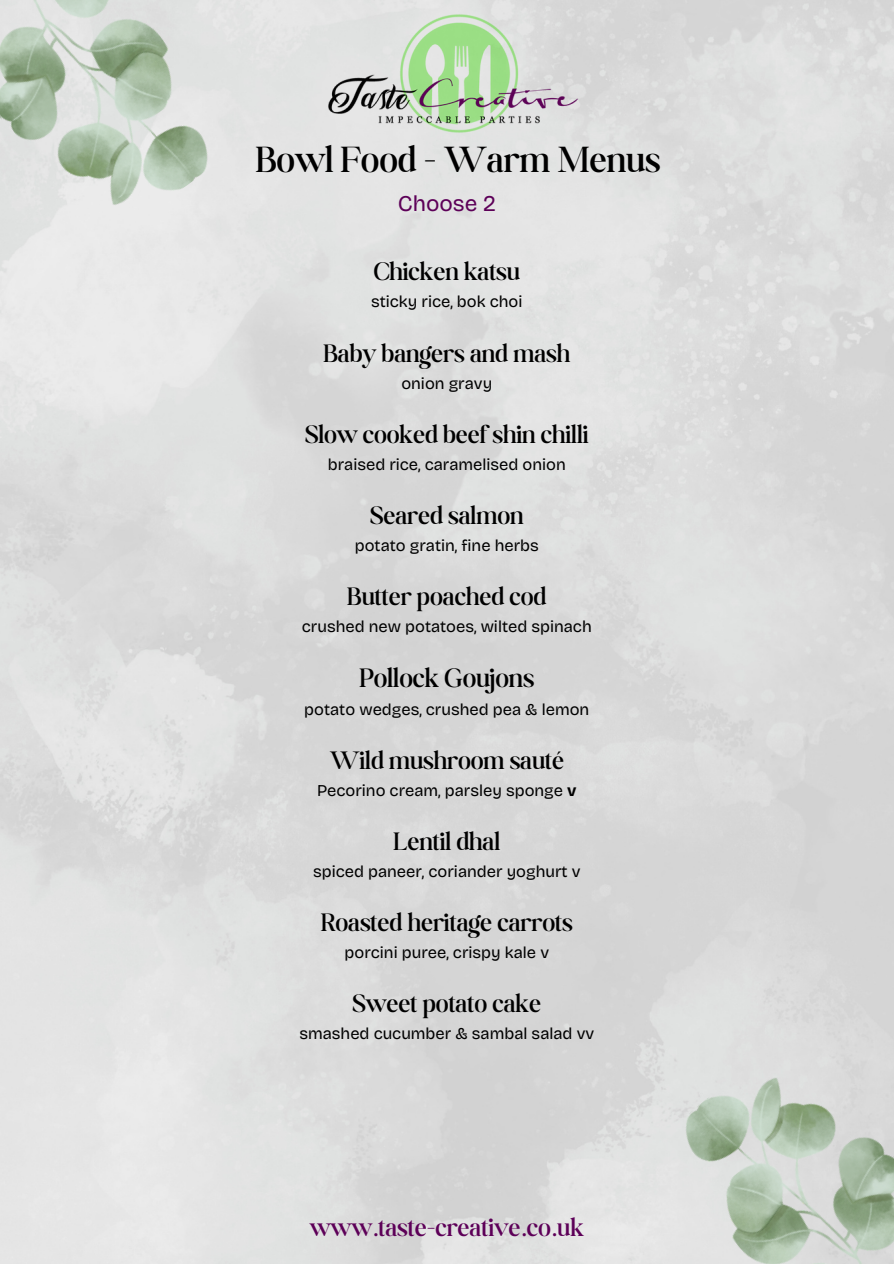
<style>
.page{position:relative;width:894px;height:1264px;background:#fff}
.page>*{position:absolute;margin:0;border:0;box-sizing:border-box;transform-origin:0 0}
.t1{font:300 39px "Boston Angel";color:#000}
.t2{font:300 28.5px "Boston Angel";color:#000}
.t3{font:300 27px "Boston Angel";color:#000}
.t4{font:300 27px "Boston Angel";color:#5d0058}
.t5{font:22.5px "Bricolage Grotesque";color:#5d0058}
.t6{font:16.5px "Bricolage Grotesque";color:#000}
.s1{font-weight:700}
</style>
<div class="page">
<img style="left:298px;top:0;width:319px;height:160px">
<img style="left:649px;top:1029px;width:244px;height:234px">
<img style="left:0;top:0;width:244px;height:251px">
<h1 class="t1" style="left:256px;top:136px;width:406px">Bowl Food - Warm Menus</h1>
<h3 class="t5" style="left:397px;top:190px;width:99px">Choose 2</h3>
<p class="t3" style="left:373px;top:256px;width:148px">Chicken katsu</p>
<p class="t6" style="left:371px;top:292px;width:153px">sticky rice, bok choi</p>
<h2 class="t3" style="left:323px;top:337px;width:248px">Baby bangers and mash</h2>
<h2 class="t6" style="left:401px;top:373px;width:92px">onion gravy</h2>
<p class="t3" style="left:305px;top:418px;width:285px">Slow cooked beef shin chilli</p>
<p class="t6" style="left:328px;top:454px;width:239px">braised rice, caramelised onion</p>
<p class="t3" style="left:370px;top:499px;width:155px">Seared salmon</p>
<p class="t6" style="left:355px;top:535px;width:185px">potato gratin, fine herbs</p>
<p class="t3" style="left:347px;top:580px;width:200px">Butter poached cod</p>
<p class="t6" style="left:302px;top:616px;width:291px">crushed new potatoes, wilted spinach</p>
<p class="t2" style="left:359px;top:661px;width:176px">Pollock Goujons</p>
<p class="t6" style="left:304px;top:699px;width:286px">potato wedges, crushed pea &amp; lemon</p>
<p class="t3" style="left:330px;top:744px;width:235px">Wild mushroom sauté</p>
<p class="t6" style="left:317px;top:780px;width:261px">Pecorino cream, parsley sponge <span class="s1">v</span></p>
<p class="t3" style="left:393px;top:825px;width:108px">Lentil dhal</p>
<p class="t6" style="left:313px;top:861px;width:269px">spiced paneer, coriander yoghurt v</p>
<p class="t3" style="left:321px;top:906px;width:253px">Roasted heritage carrots</p>
<p class="t6" style="left:344px;top:942px;width:206px">porcini puree, crispy kale v</p>
<p class="t3" style="left:352px;top:987px;width:190px">Sweet potato cake</p>
<p class="t6" style="left:299px;top:1023px;width:296px">smashed cucumber &amp; sambal salad vv</p>
<p class="t4" style="left:310px;top:1211px;width:275px">www.taste-creative.co.uk</p>
</div>
